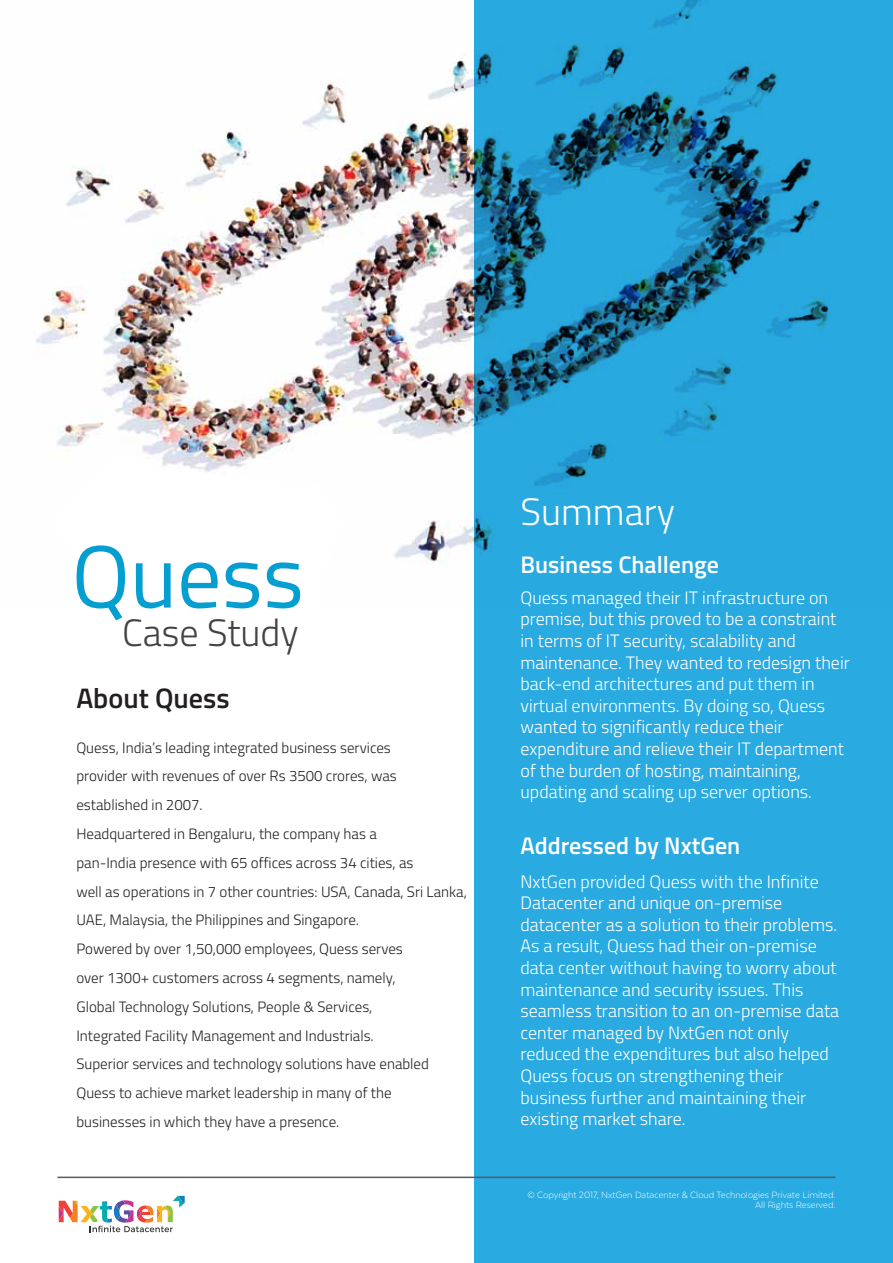
<style>
.page{position:relative;width:893px;height:1263px;background:#fff}
.page>*{position:absolute;margin:0;border:0;box-sizing:border-box;transform-origin:0 0}
.t1{font:88.5px "Titillium";color:#059ed1}
.t2{font:300 38.1px "Titillium";color:#424143}
.t3{font:300 38.1px "Titillium";color:#fff}
.t4{font:600 28.2px "Titillium";color:#231f20}
.t5{font:600 24px "Titillium";color:#fff}
.t6{font:300 18px/21.6px "Titillium";color:#fff}
.t7{font:300 15px/28.8px "Titillium";color:#231f20}
.t8{font:300 10.5px/10.1px "Texta";color:#fff;text-align:right}
</style>
<div class="page">
<div style="left:474px;top:0;width:419px;height:1263px;background:#29aae1"></div>
<img style="left:35px;top:0;width:795px;height:563px">
<svg style="left:48px;top:449px;width:297px;height:114px"></svg>
<hr style="left:58px;top:1176px;width:777px;height:2px;background:#595a5c">
<svg style="left:59px;top:1196px;width:126px;height:36px"></svg>
<h1 class="t1" style="left:72px;top:512px;width:234px">Quess</h1>
<h2 class="t2" style="left:122px;top:605px;width:178px">Case Study</h2>
<h3 class="t4" style="left:76px;top:677px;width:155px">About Quess</h3>
<p class="t7" style="left:76px;top:732px;width:392px">Quess, India’s leading integrated business services<br>provider with revenues of over Rs 3500 crores, was established in 2007.<br>Headquartered in Bengaluru, the company has a<br>pan-India presence with 65 offices across 34 cities, as<br>well as operations in 7 other countries: USA, Canada, Sri Lanka, UAE, Malaysia, the Philippines and Singapore.<br>Powered by over 1,50,000 employees, Quess serves<br>over 1300+ customers across 4 segments, namely,<br>Global Technology Solutions, People &amp; Services,<br>Integrated Facility Management and Industrials.<br>Superior services and technology solutions have enabled Quess to achieve market leadership in many of the<br>businesses in which they have a presence.</p>
<h2 class="t3" style="left:521px;top:484px;width:156px">Summary</h2>
<h3 class="t5" style="left:520px;top:547px;width:200px">Business Challenge</h3>
<p class="t6" style="left:520px;top:586px;width:331px">Quess managed their IT infrastructure on premise, but this proved to be a constraint in terms of IT security, scalability and maintenance. They wanted to redesign their back-end architectures and put them in virtual environments. By doing so, Quess wanted to significantly reduce their expenditure and relieve their IT department of the burden of hosting, maintaining, updating and scaling up server options.</p>
<h3 class="t5" style="left:520px;top:827px;width:221px">Addressed by NxtGen</h3>
<p class="t6" style="left:520px;top:870px;width:320px">NxtGen provided Quess with the Infinite Datacenter and unique on-premise datacenter as a solution to their problems.<br>As a result, Quess had their on-premise data center without having to worry about maintenance and security issues. This seamless transition to an on-premise data center managed by NxtGen not only reduced the expenditures but also helped Quess focus on strengthening their business further and maintaining their existing market share.</p>
<p class="t8" style="left:527px;top:1189px;width:310px">© Copyright 2017, NxtGen Datacenter &amp; Cloud Technologies Private Limited.<br>All Rights Reserved.</p>
</div>
